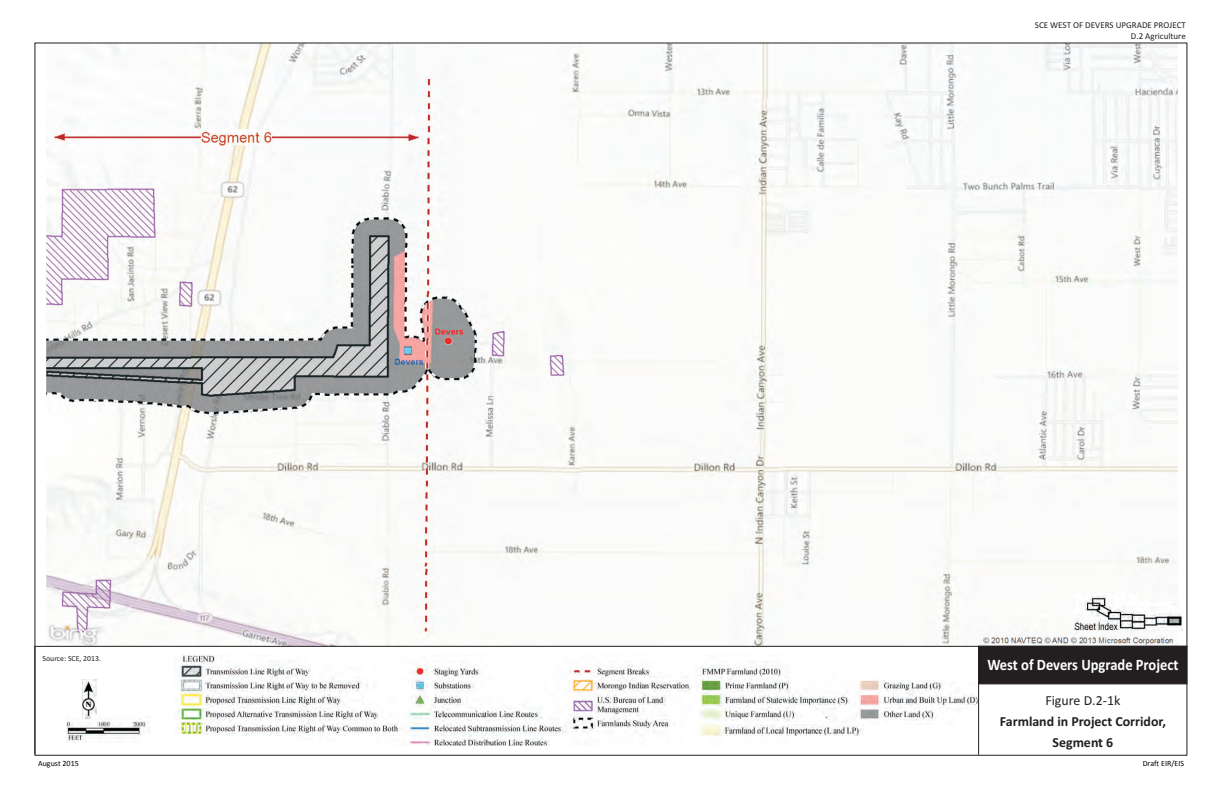
<style>
.page{position:relative;width:1224px;height:792px;background:#fff}
.page>*{position:absolute;margin:0;border:0;box-sizing:border-box;transform-origin:0 0}
.t1{font:700 16px "Calibri";color:#fff;scale:.91 1}
.t2{font:700 13.9px/21.1px "Calibri";color:#231f20;text-align:center}
.t3{font:9px/10.6px "Calibri";color:#231f20;text-align:right}
.t4{font:8px "Calibri";color:#000}
.t5{font:7.8px "Calibri";color:#231f20}
.s1{font-weight:400}
</style>
<div class="page">
<img style="left:66px;top:718px;width:84px;height:24px">
<img style="left:82px;top:680px;width:15px;height:38px">
<img style="left:174px;top:655px;width:804px;height:91px">
<img style="left:697px;top:722px;width:167px;height:14px">
<img style="left:46px;top:44px;width:1132px;height:602px">
<img style="left:1074px;top:593px;width:108px;height:38px">
<div style="left:978px;top:646px;width:209px;height:38px;background:#231f20"></div>
<hr style="left:35px;top:646px;width:1152px;height:1px;background:#231f20">
<hr style="left:34px;top:646px;width:1px;height:108px;background:#231f20">
<hr style="left:978px;top:647px;width:1px;height:107px;background:#231f20">
<p class="t5" style="left:43px;top:655px;width:60px">Source: SCE, 2013.</p>
<p class="t3" style="left:1035px;top:21px;width:153px">SCE WEST OF DEVERS UPGRADE PROJECT<br>D.2 Agriculture</p>
<p class="t1" style="left:987px;top:658px;width:212px">West of Devers Upgrade Project</p>
<p class="t2" style="left:1000px;top:691px;width:168px"><span class="s1">Figure D.2-1k<br></span>Farmland in Project Corridor,<br>Segment 6</p>
<p class="t4" style="left:38px;top:759px;width:42px">August 2015</p>
<p class="t4" style="left:1143px;top:758px;width:43px">Draft EIR/EIS</p>
</div>
